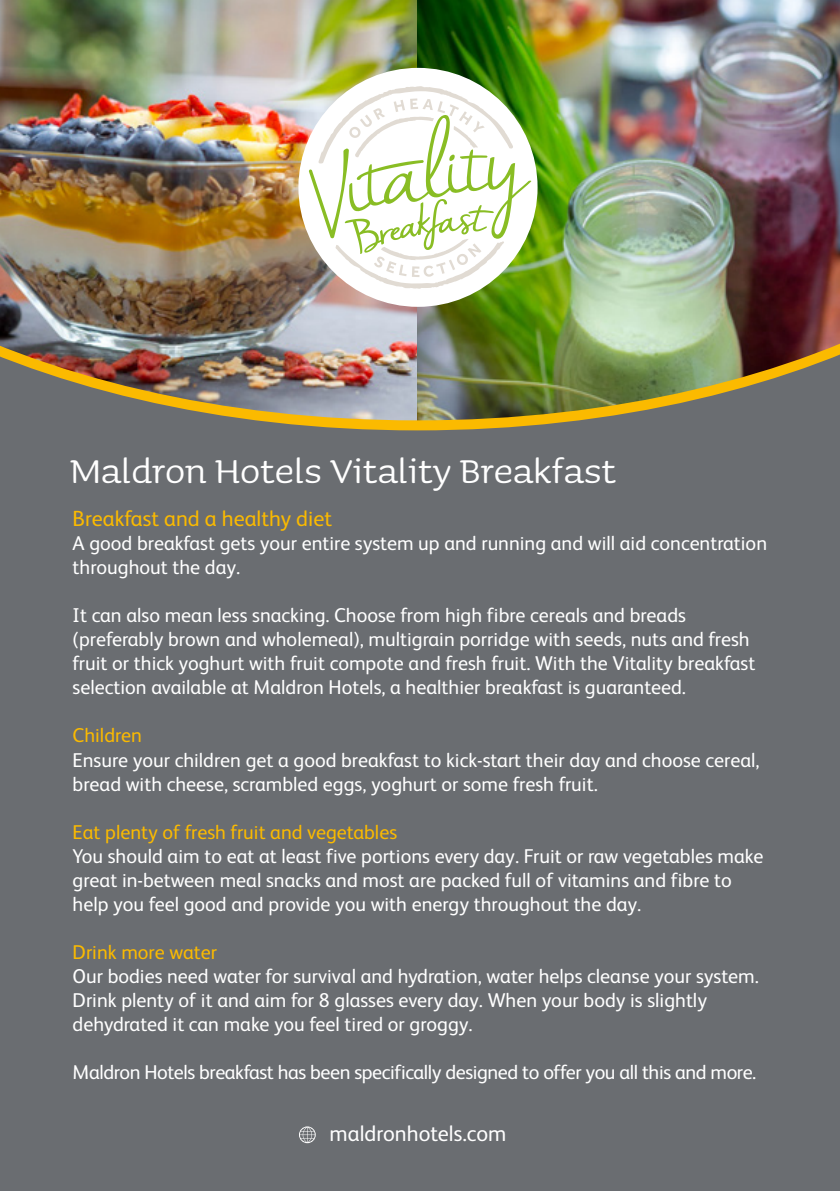
<style>
.page{position:relative;width:840px;height:1191px;background:#fff}
.page>*{position:absolute;margin:0;border:0;box-sizing:border-box;transform-origin:0 0}
.t1{font:44px "Sauna";color:#fff}
.t2{font:22px "FS Albert";color:#fbba00}
.t3{font:22px "FS Albert";color:#fff}
.t4{font:20px/24px "FS Albert";color:#fff}
.t5{font:20px "FS Albert";letter-spacing:-.02em;color:#fff}
.t6{font:20px "FS Albert";color:#fbba00}
</style>
<div class="page">
<img style="left:0;top:0;width:417px;height:23px">
<img style="left:417px;top:0;width:422px;height:23px">
<div style="left:0;top:435px;width:839px;height:756px;background:#6a6d71"></div>
<svg style="left:299px;top:1126px;width:16px;height:17px"></svg>
<img style="left:0;top:23px;width:839px;height:412px">
<h1 class="t1" style="left:70px;top:447px;width:547px">Maldron Hotels Vitality Breakfast</h1>
<p class="t2" style="left:73px;top:506px;width:261px">Breakfast and a healthy diet</p>
<p class="t4" style="left:73px;top:531px;width:695px">A good breakfast gets your entire system up and running and will aid concentration throughout the day.</p>
<p class="t4" style="left:73px;top:603px;width:684px">It can also mean less snacking. Choose from high fibre cereals and breads (preferably brown and wholemeal), multigrain porridge with seeds, nuts and fresh fruit or thick yoghurt with fruit compote and fresh fruit. With the Vitality breakfast selection available at Maldron Hotels, a healthier breakfast is guaranteed.</p>
<p class="t6" style="left:73px;top:724px;width:71px">Children</p>
<p class="t4" style="left:73px;top:747px;width:688px">Ensure your children get a good breakfast to kick-start their day and choose cereal, bread with cheese, scrambled eggs, yoghurt or some fresh fruit.</p>
<p class="t6" style="left:73px;top:820px;width:326px">Eat plenty of fresh fruit and vegetables</p>
<p class="t4" style="left:73px;top:843px;width:691px">You should aim to eat at least five portions every day. Fruit or raw vegetables make great in-between meal snacks and most are packed full of vitamins and fibre to help you feel good and provide you with energy throughout the day.</p>
<p class="t6" style="left:73px;top:940px;width:146px">Drink more water</p>
<p class="t4" style="left:73px;top:963px;width:687px">Our bodies need water for survival and hydration, water helps cleanse your system.<br>Drink plenty of it and aim for 8 glasses every day. When your body is slightly dehydrated it can make you feel tired or groggy.</p>
<p class="t5" style="left:73px;top:1060px;width:684px">Maldron Hotels breakfast has been specifically designed to offer you all this and more.</p>
<p class="t3" style="left:329px;top:1121px;width:178px">maldronhotels.com</p>
</div>
